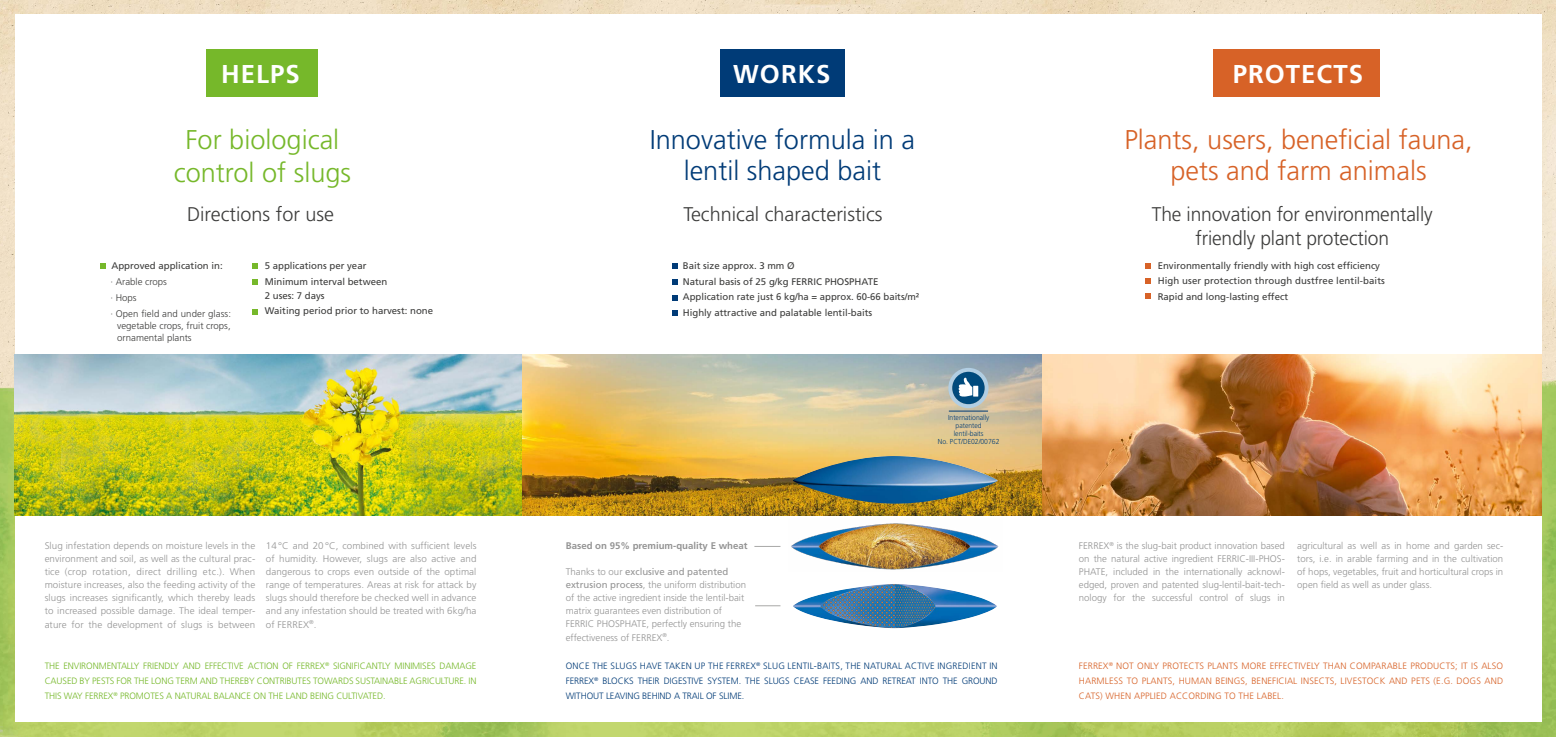
<style>
.page{position:relative;width:1556px;height:737px;background:#fff}
.page>*{position:absolute;margin:0;border:0;box-sizing:border-box;transform-origin:0 0}
.t1{font:300 27.12px/30.6px "Frutiger LT Std";color:#d76227;text-align:center}
.t2{font:300 27.12px/30.6px "Frutiger LT Std";color:#003b77;text-align:center}
.t3{font:300 27.12px/32.6px "Frutiger LT Std";color:#76b82a;text-align:center}
.t4{font:700 25.81px "Frutiger LT Std";letter-spacing:.04em;color:#fff}
.t5{font:300 19.78px/23.8px "Frutiger LT Std";letter-spacing:-.01em;color:#3c3c3b;text-align:center}
.t6{font:300 9.62px/13.1px "Frutiger LT Std";color:#949494;text-align:justify}
.t7{font:9.62px/15.8px "Frutiger LT Std";color:#3c3c3b}
.t8{font:300 9.62px/15.8px "Frutiger LT Std";color:#3c3c3b}
.t9{font:700 9.62px "Frutiger LT Std";color:#949494}
.t10{font:300 9.19px/14.9px "Frutiger LT Std";letter-spacing:-.01em;color:#76b82a;text-align:justify}
.t11{font:300 9.19px/14.9px "Frutiger LT Std";letter-spacing:-.01em;color:#003b77;text-align:justify}
.t12{font:300 9.19px/14.9px "Frutiger LT Std";letter-spacing:.01em;color:#d76227;text-align:justify}
.t13{font:300 7.17px/8px "Frutiger LT Std";letter-spacing:-.005em;color:#003b77;text-align:center;scale:.95 1}
.s1{font-weight:400}
</style>
<div class="page">
<img style="left:0;top:0;width:1555px;height:737px">
<div style="left:15px;top:15px;width:1525px;height:707px;background:#fff"></div>
<div style="left:206px;top:50px;width:111px;height:47px;background:#76b82a"></div>
<svg style="left:252px;top:263px;width:6px;height:6px"></svg>
<svg style="left:252px;top:279px;width:6px;height:6px"></svg>
<svg style="left:252px;top:309px;width:6px;height:5px"></svg>
<svg style="left:100px;top:263px;width:6px;height:6px"></svg>
<img style="left:521px;top:354px;width:1019px;height:161px">
<img style="left:793px;top:584px;width:203px;height:44px">
<img style="left:792px;top:456px;width:205px;height:47px">
<img style="left:791px;top:523px;width:208px;height:47px">
<div style="left:720px;top:50px;width:125px;height:47px;background:#003b77"></div>
<svg style="left:672px;top:263px;width:5px;height:6px"></svg>
<svg style="left:672px;top:279px;width:5px;height:6px"></svg>
<svg style="left:672px;top:295px;width:5px;height:5px"></svg>
<svg style="left:672px;top:310px;width:5px;height:6px"></svg>
<svg style="left:754px;top:546px;width:26px;height:1px"></svg>
<svg style="left:755px;top:605px;width:25px;height:1px"></svg>
<div style="left:1213px;top:50px;width:166px;height:47px;background:#d76227"></div>
<svg style="left:1145px;top:263px;width:5px;height:5px"></svg>
<svg style="left:1145px;top:278px;width:5px;height:5px"></svg>
<svg style="left:1145px;top:293px;width:5px;height:6px"></svg>
<hr style="left:948px;top:411px;width:40px;height:1px;background:#003b77">
<svg style="left:948px;top:368px;width:40px;height:40px;background:#7b9eb4"></svg>
<img style="left:15px;top:354px;width:506px;height:161px">
<h2 class="t4" style="left:221px;top:58px;width:80px">HELPS</h2>
<h1 class="t3" style="left:174px;top:124px;width:179px">For biological control of slugs</h1>
<h3 class="t5" style="left:187px;top:202px;width:149px">Directions for use</h3>
<p class="t7" style="left:111px;top:258px;width:113px">Approved application in:</p>
<p class="t8" style="left:110px;top:274px;width:122px">· Arable crops<br>· Hops<br>· Open field and under glass:</p>
<p class="t8" style="left:117px;top:319px;width:115px;line-height:12.2px">vegetable crops, fruit crops, ornamental plants</p>
<p class="t7" style="left:265px;top:258px;width:124px">5 applications per year<br>Minimum interval between</p>
<p class="t7" style="left:265px;top:287px;width:170px">2 uses: 7 days<br>Waiting period prior to harvest: none</p>
<p class="t6" style="left:45px;top:539px;width:212px">Slug infestation depends on moisture levels in the environment and soil, as well as the cultural prac&shy;tice (crop rotation, direct drilling etc.). When moisture increases, also the feeding activity of the slugs increases significantly, which thereby leads to increased possible damage. The ideal temper&shy;ature for the development of slugs is between</p>
<p class="t6" style="left:266px;top:539px;width:212px">14 °C and 20 °C, combined with sufficient levels of humidity. However, slugs are also active and dangerous to crops even outside of the optimal range of temperatures. Areas at risk for attack by slugs should therefore be checked well in advance and any infestation should be treated with 6kg/ha of FERREX<sup>®</sup>.</p>
<p class="t10" style="left:45px;top:659px;width:433px">THE ENVIRONMENTALLY FRIENDLY AND EFFECTIVE ACTION OF FERREX<sup>®</sup> SIGNIFICANTLY MINIMISES DAMAGE CAUSED BY PESTS FOR THE LONG TERM AND THEREBY CONTRIBUTES TOWARDS SUSTAINABLE AGRICULTURE. IN THIS WAY FERREX<sup>®</sup> PROMOTES A NATURAL BALANCE ON THE LAND BEING CULTIVATED.</p>
<h2 class="t4" style="left:733px;top:58px;width:99px">WORKS</h2>
<h1 class="t2" style="left:649px;top:125px;width:267px">Innovative formula in a lentil shaped bait</h1>
<h3 class="t5" style="left:683px;top:202px;width:201px">Technical characteristics</h3>
<p class="t7" style="left:682px;top:258px;width:238px">Bait size approx. 3 mm Ø<br>Natural basis of 25 g/kg FERRIC PHOSPHATE Application rate just 6 kg/ha = approx. 60-66 baits/m²<br>Highly attractive and palatable lentil-baits</p>
<p class="t13" style="left:937px;top:413px;width:66px">Internationally patented<br>lentil-baits<br>No. PCT/DE02/00762</p>
<p class="t9" style="left:566px;top:540px;width:183px">Based on 95% premium-quality E wheat</p>
<p class="t6" style="left:566px;top:565px;width:182px;text-align:left">Thanks to our <span class="s1">exclusive and patented extrusion process</span>, the uniform distribution of the active ingredient inside the lentil-bait matrix guarantees even distribution of FERRIC PHOSPHATE, perfectly ensuring the effectiveness of FERREX<sup>®</sup>.</p>
<p class="t11" style="left:566px;top:659px;width:433px">ONCE THE SLUGS HAVE TAKEN UP THE FERREX<sup>®</sup> SLUG LENTIL-BAITS, THE NATURAL ACTIVE INGREDIENT IN FERREX<sup>®</sup> BLOCKS THEIR DIGESTIVE SYSTEM. THE SLUGS CEASE FEEDING AND RETREAT INTO THE GROUND WITHOUT LEAVING BEHIND A TRAIL OF SLIME.</p>
<h2 class="t4" style="left:1232px;top:58px;width:132px">PROTECTS</h2>
<h1 class="t1" style="left:1124px;top:125px;width:350px">Plants, users, beneficial fauna, pets and farm animals</h1>
<h3 class="t5" style="left:1151px;top:202px;width:282px">The innovation for environmentally friendly plant protection</h3>
<p class="t7" style="left:1157px;top:257px;width:229px">Environmentally friendly with high cost efficiency<br>High user protection through dustfree lentil-baits<br>Rapid and long-lasting effect</p>
<p class="t6" style="left:1078px;top:539px;width:207px">FERREX<sup>®</sup> is the slug-bait product innovation based on the natural active ingredient FERRIC-III-PHOS-PHATE, included in the internationally acknowl&shy;edged, proven and patented slug-lentil-bait-tech&shy;nology for the successful control of slugs in</p>
<p class="t6" style="left:1297px;top:539px;width:207px">agricultural as well as in home and garden sec&shy;tors, i.e. in arable farming and in the cultivation of hops, vegetables, fruit and horticultural crops in open field as well as under glass.</p>
<p class="t12" style="left:1078px;top:659px;width:426px">FERREX<sup>®</sup> NOT ONLY PROTECTS PLANTS MORE EFFECTIVELY THAN COMPARABLE PRODUCTS; IT IS ALSO HARMLESS TO PLANTS, HUMAN BEINGS, BENEFICIAL INSECTS, LIVESTOCK AND PETS (E.G. DOGS AND CATS) WHEN APPLIED ACCORDING TO THE LABEL.</p>
</div>
